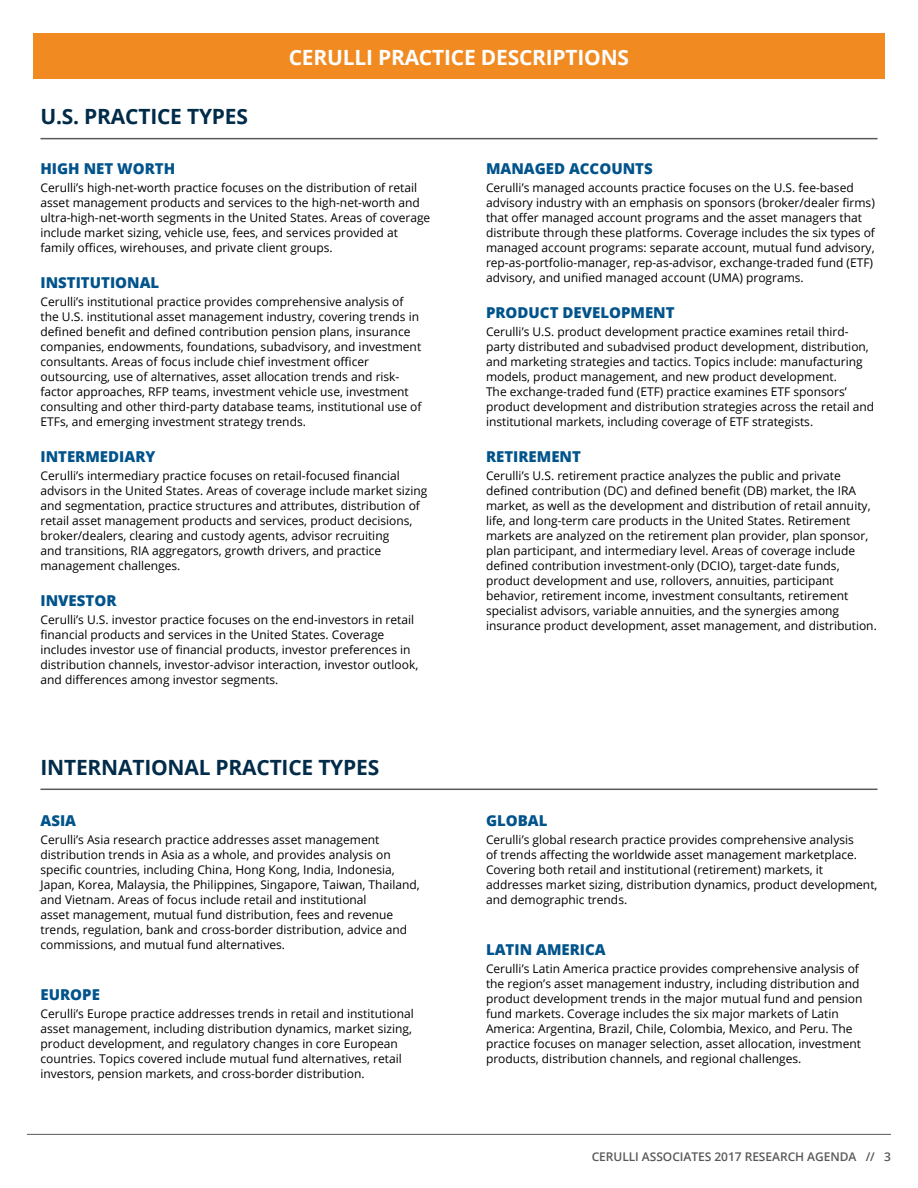
<style>
.page{position:relative;width:918px;height:1188px;background:#fff}
.page>*{position:absolute;margin:0;border:0;box-sizing:border-box;transform-origin:0 0}
.t1{font:700 21px "Open Sans";letter-spacing:-.01em;color:#002b49}
.t2{font:700 21px "Open Sans";letter-spacing:-.01em;color:#fff}
.t3{font:800 15px "Open Sans";color:#00538b}
.t4{font:12px/15px "Open Sans";color:#000}
.t5{font:600 12px "Open Sans";letter-spacing:-.005em;color:#58595b}
</style>
<div class="page">
<div style="left:33px;top:33px;width:852px;height:46px;background:#f18a21"></div>
<hr style="left:40px;top:789px;width:838px;height:1px;background:#58595b">
<hr style="left:40px;top:138px;width:838px;height:1px;background:#58595b">
<hr style="left:27px;top:1134px;width:864px;height:1px;background:#58595b">
<h1 class="t1" style="left:40px;top:101px;width:209px">U.S. PRACTICE TYPES</h1>
<h1 class="t2" style="left:289px;top:43px;width:342px">CERULLI PRACTICE DESCRIPTIONS</h1>
<p class="t3" style="left:40px;top:157px;width:136px">HIGH NET WORTH</p>
<p class="t4" style="left:40px;top:180px;width:391px">Cerulli’s high-net-worth practice focuses on the distribution of retail asset management products and services to the high-net-worth and ultra-high-net-worth segments in the United States. Areas of coverage include market sizing, vehicle use, fees, and services provided at family offices, wirehouses, and private client groups.</p>
<p class="t3" style="left:40px;top:271px;width:120px">INSTITUTIONAL</p>
<p class="t4" style="left:40px;top:294px;width:383px">Cerulli’s institutional practice provides comprehensive analysis of the U.S. institutional asset management industry, covering trends in defined benefit and defined contribution pension plans, insurance companies, endowments, foundations, subadvisory, and investment consultants. Areas of focus include chief investment officer outsourcing, use of alternatives, asset allocation trends and risk&shy;factor approaches, RFP teams, investment vehicle use, investment consulting and other third-party database teams, institutional use of ETFs, and emerging investment strategy trends.</p>
<p class="t3" style="left:40px;top:445px;width:116px">INTERMEDIARY</p>
<p class="t4" style="left:40px;top:468px;width:388px">Cerulli’s intermediary practice focuses on retail-focused financial advisors in the United States. Areas of coverage include market sizing and segmentation, practice structures and attributes, distribution of retail asset management products and services, product decisions, broker/dealers, clearing and custody agents, advisor recruiting<br>and transitions, RIA aggregators, growth drivers, and practice management challenges.</p>
<p class="t3" style="left:40px;top:589px;width:78px">INVESTOR</p>
<p class="t4" style="left:40px;top:612px;width:379px">Cerulli’s U.S. investor practice focuses on the end-investors in retail financial products and services in the United States. Coverage includes investor use of financial products, investor preferences in distribution channels, investor-advisor interaction, investor outlook, and differences among investor segments.</p>
<h1 class="t1" style="left:40px;top:752px;width:340px">INTERNATIONAL PRACTICE TYPES</h1>
<p class="t3" style="left:40px;top:809px;width:37px">ASIA</p>
<p class="t4" style="left:40px;top:831px;width:381px">Cerulli’s Asia research practice addresses asset management distribution trends in Asia as a whole, and provides analysis on specific countries, including China, Hong Kong, India, Indonesia, Japan, Korea, Malaysia, the Philippines, Singapore, Taiwan, Thailand, and Vietnam. Areas of focus include retail and institutional<br>asset management, mutual fund distribution, fees and revenue trends, regulation, bank and cross-border distribution, advice and commissions, and mutual fund alternatives.</p>
<p class="t3" style="left:40px;top:983px;width:61px">EUROPE</p>
<p class="t4" style="left:40px;top:1005px;width:375px">Cerulli’s Europe practice addresses trends in retail and institutional asset management, including distribution dynamics, market sizing, product development, and regulatory changes in core European countries. Topics covered include mutual fund alternatives, retail investors, pension markets, and cross-border distribution.</p>
<p class="t3" style="left:486px;top:157px;width:168px">MANAGED ACCOUNTS</p>
<p class="t4" style="left:486px;top:180px;width:391px">Cerulli’s managed accounts practice focuses on the U.S. fee-based advisory industry with an emphasis on sponsors (broker/dealer firms) that offer managed account programs and the asset managers that distribute through these platforms. Coverage includes the six types of managed account programs: separate account, mutual fund advisory, rep-as-portfolio-manager, rep-as-advisor, exchange-traded fund (ETF) advisory, and unified managed account (UMA) programs.</p>
<p class="t3" style="left:486px;top:301px;width:190px">PRODUCT DEVELOPMENT</p>
<p class="t4" style="left:486px;top:324px;width:390px">Cerulli’s U.S. product development practice examines retail third&shy;party distributed and subadvised product development, distribution, and marketing strategies and tactics. Topics include: manufacturing models, product management, and new product development.<br>The exchange-traded fund (ETF) practice examines ETF sponsors’ product development and distribution strategies across the retail and institutional markets, including coverage of ETF strategists.</p>
<p class="t3" style="left:486px;top:445px;width:96px">RETIREMENT</p>
<p class="t4" style="left:486px;top:468px;width:392px">Cerulli’s U.S. retirement practice analyzes the public and private defined contribution (DC) and defined benefit (DB) market, the IRA market, as well as the development and distribution of retail annuity, life, and long-term care products in the United States. Retirement markets are analyzed on the retirement plan provider, plan sponsor, plan participant, and intermediary level. Areas of coverage include defined contribution investment-only (DCIO), target-date funds, product development and use, rollovers, annuities, participant behavior, retirement income, investment consultants, retirement specialist advisors, variable annuities, and the synergies among insurance product development, asset management, and distribution.</p>
<p class="t3" style="left:486px;top:809px;width:63px">GLOBAL</p>
<p class="t4" style="left:486px;top:831px;width:393px">Cerulli’s global research practice provides comprehensive analysis<br>of trends affecting the worldwide asset management marketplace.<br>Covering both retail and institutional (retirement) markets, it addresses market sizing, distribution dynamics, product development, and demographic trends.</p>
<p class="t3" style="left:486px;top:938px;width:121px">LATIN AMERICA</p>
<p class="t4" style="left:486px;top:960px;width:378px">Cerulli’s Latin America practice provides comprehensive analysis of the region’s asset management industry, including distribution and product development trends in the major mutual fund and pension fund markets. Coverage includes the six major markets of Latin America: Argentina, Brazil, Chile, Colombia, Mexico, and Peru. The practice focuses on manager selection, asset allocation, investment products, distribution channels, and regional challenges.</p>
<p class="t5" style="left:592px;top:1148px;width:301px">CERULLI ASSOCIATES 2017 RESEARCH AGENDA // 3</p>
</div>
